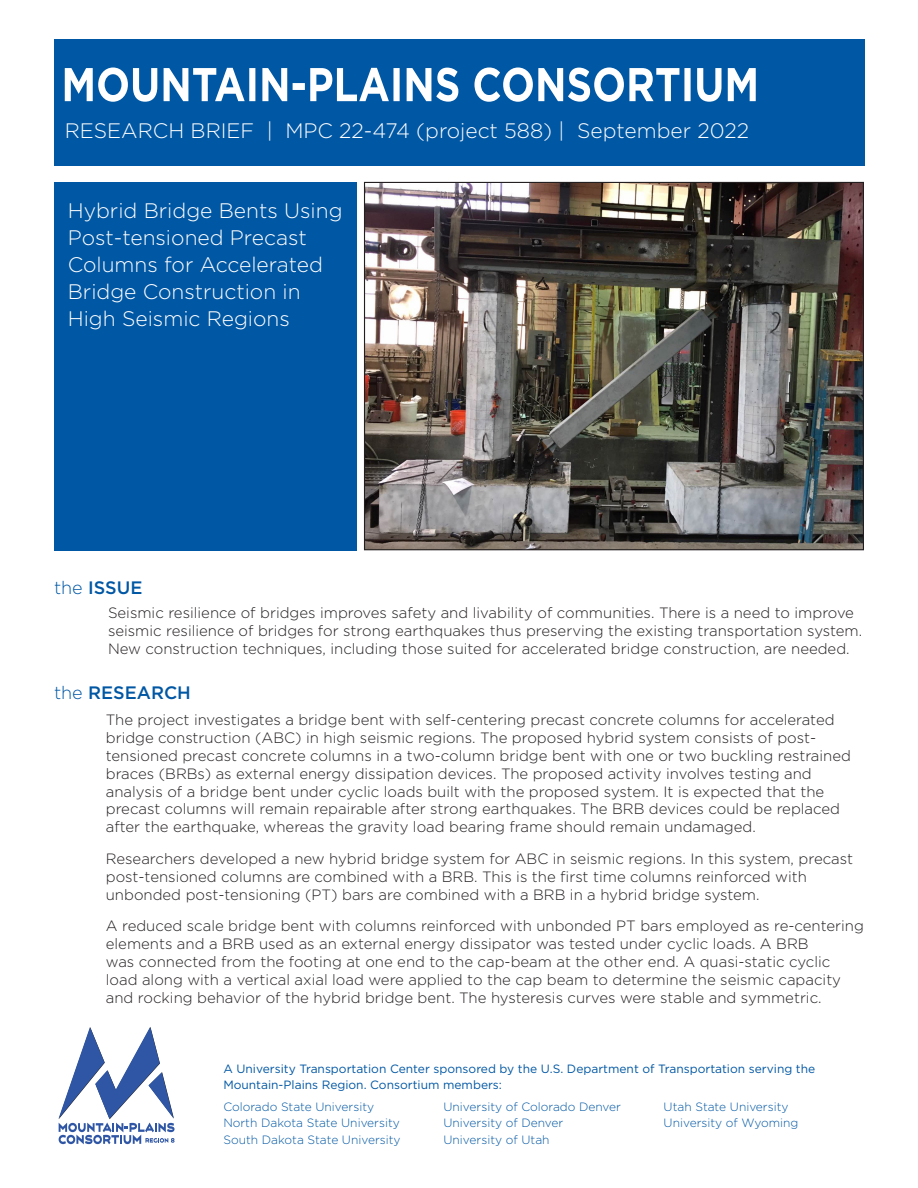
<style>
.page{position:relative;width:918px;height:1188px;background:#fff}
.page>*{position:absolute;margin:0;border:0;box-sizing:border-box;transform-origin:0 0}
.t1{font:300 21px/27px "Gotham";color:#fff}
.t2{font:300 20.85px "Gotham";color:#fff}
.t3{font:500 18px "Gotham";color:#0057a4}
.t4{font:300 15px/18px "Gotham";color:#231f20}
.t5{font:300 12px/16.5px "Gotham";color:#0057a4}
.t6{font:12px/16.5px "Gotham";color:#0057a4}
.s1{font-weight:300}
</style>
<div class="page">
<div style="left:54px;top:182px;width:303px;height:368px;background:#0057a4"></div>
<img style="left:366px;top:184px;width:496px;height:364px">
<div style="left:54px;top:39px;width:810px;height:127px;background:#0057a4"></div>
<svg style="left:65px;top:67px;width:691px;height:35px"></svg>
<svg style="left:58px;top:1027px;width:117px;height:117px"></svg>
<h2 class="t2" style="left:65px;top:117px;width:686px">RESEARCH BRIEF | MPC 22-474 (project 588) | September 2022</h2>
<h1 class="t1" style="left:68px;top:196px;width:276px">Hybrid Bridge Bents Using<br>Post-tensioned Precast<br>Columns for Accelerated<br>Bridge Construction in<br>High Seismic Regions</h1>
<p class="t3" style="left:54px;top:576px;width:90px"><span class="s1">the</span> ISSUE</p>
<p class="t4" style="left:108px;top:603px;width:756px">Seismic resilience of bridges improves safety and livability of communities. There is a need to improve seismic resilience of bridges for strong earthquakes thus preserving the existing transportation system.<br>New construction techniques, including those suited for accelerated bridge construction, are needed.</p>
<p class="t3" style="left:54px;top:680px;width:138px"><span class="s1">the</span> RESEARCH</p>
<p class="t4" style="left:106px;top:710px;width:747px">The project investigates a bridge bent with self-centering precast concrete columns for accelerated bridge construction (ABC) in high seismic regions. The proposed hybrid system consists of post&shy;tensioned precast concrete columns in a two-column bridge bent with one or two buckling restrained braces (BRBs) as external energy dissipation devices. The proposed activity involves testing and analysis of a bridge bent under cyclic loads built with the proposed system. It is expected that the precast columns will remain repairable after strong earthquakes. The BRB devices could be replaced after the earthquake, whereas the gravity load bearing frame should remain undamaged.</p>
<p class="t4" style="left:106px;top:849px;width:749px">Researchers developed a new hybrid bridge system for ABC in seismic regions. In this system, precast post-tensioned columns are combined with a BRB. This is the first time columns reinforced with unbonded post-tensioning (PT) bars are combined with a BRB in a hybrid bridge system.</p>
<p class="t4" style="left:106px;top:916px;width:760px">A reduced scale bridge bent with columns reinforced with unbonded PT bars employed as re-centering elements and a BRB used as an external energy dissipator was tested under cyclic loads. A BRB<br>was connected from the footing at one end to the cap-beam at the other end. A quasi-static cyclic load along with a vertical axial load were applied to the cap beam to determine the seismic capacity and rocking behavior of the hybrid bridge bent. The hysteresis curves were stable and symmetric.</p>
<p class="t6" style="left:223px;top:1060px;width:593px">A University Transportation Center sponsored by the U.S. Department of Transportation serving the<br>Mountain-Plains Region. Consortium members:</p>
<p class="t5" style="left:223px;top:1098px;width:179px">Colorado State University<br>North Dakota State University<br>South Dakota State University</p>
<p class="t5" style="left:444px;top:1098px;width:179px">University of Colorado Denver<br>University of Denver<br>University of Utah</p>
<p class="t5" style="left:664px;top:1098px;width:136px">Utah State University<br>University of Wyoming</p>
</div>
